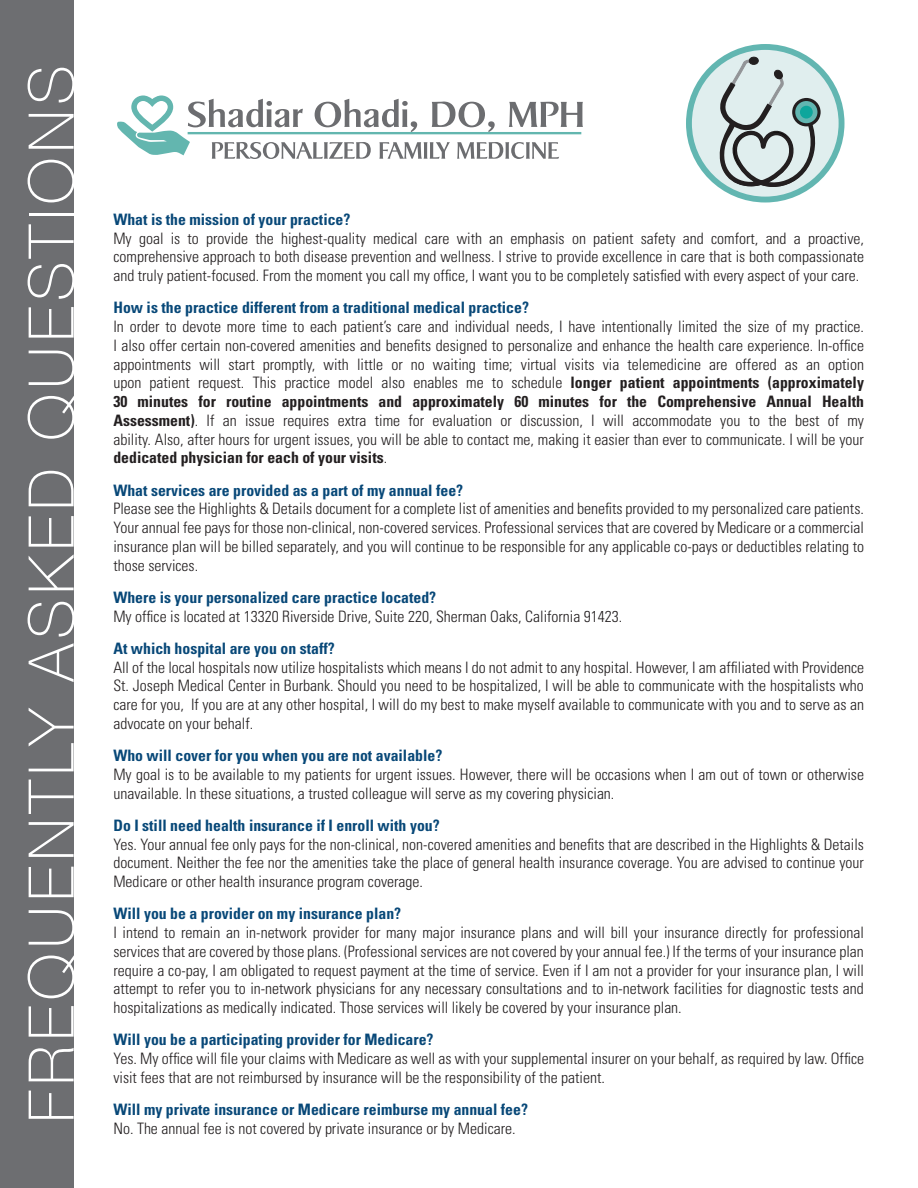
<style>
.page{position:relative;width:918px;height:1188px;background:#fff}
.page>*{position:absolute;margin:0;border:0;box-sizing:border-box;transform-origin:0 0}
.t1{font:100 63px "Helvetica Neue LTW1 G";letter-spacing:.08em;color:#fff}
.t2{font:300 condensed 15.75px/18.8px "Univers LT Std";color:#231f20;text-align:justify}
.t3{font:700 condensed 15.75px "Univers LT Std";color:#084878}
.s1{font-weight:700}
</style>
<div class="page">
<div style="left:0;top:0;width:74px;height:1188px;background:#6d6e71"></div>
<svg style="left:689px;top:47px;width:153px;height:153px;background:#c9e4e3"></svg>
<svg style="left:715px;top:56px;width:109px;height:137px;background:#b9c7c7"></svg>
<div style="left:795px;top:101px;width:22px;height:22px;background:#62b6b1;border-radius:50%"></div>
<div style="left:800px;top:106px;width:13px;height:13px;background:#0ea69c;border-radius:50%"></div>
<div style="left:686px;top:44px;width:158px;height:159px;border:6px solid #62b6b1;border-radius:50%"></div>
<svg style="left:117px;top:95px;width:466px;height:64px"></svg>
<p class="t1" style="left:14px;top:1123px;width:1059px;rotate:-90deg">FREQUENTLY ASKED QUESTIONS</p>
<p class="t3" style="left:113px;top:210px;width:239px">What is the mission of your practice?</p>
<p class="t2" style="left:113px;top:229px;width:752px">My goal is to provide the highest-quality medical care with an emphasis on patient safety and comfort, and a proactive, comprehensive approach to both disease prevention and wellness. I strive to provide excellence in care that is both compassionate and truly patient-focused. From the moment you call my office, I want you to be completely satisfied with every aspect of your care.</p>
<p class="t3" style="left:113px;top:298px;width:417px">How is the practice different from a traditional medical practice?</p>
<p class="t2" style="left:113px;top:317px;width:752px">In order to devote more time to each patient’s care and individual needs, I have intentionally limited the size of my practice.<br>I also offer certain non-covered amenities and benefits designed to personalize and enhance the health care experience. In-office appointments will start promptly, with little or no waiting time; virtual visits via telemedicine are offered as an option upon patient request. This practice model also enables me to schedule <span class="s1">longer patient appointments (approximately 30 minutes for routine appointments and approximately 60 minutes for the Comprehensive Annual Health Assessment)</span>. If an issue requires extra time for evaluation or discussion, I will accommodate you to the best of my ability. Also, after hours for urgent issues, you will be able to contact me, making it easier than ever to communicate. I will be your <span class="s1">dedicated physician for each of your visits</span>.</p>
<p class="t3" style="left:113px;top:480px;width:351px">What services are provided as a part of my annual fee?</p>
<p class="t2" style="left:113px;top:499px;width:752px">Please see the Highlights &amp; Details document for a complete list of amenities and benefits provided to my personalized care patients.<br>Your annual fee pays for those non-clinical, non-covered services. Professional services that are covered by Medicare or a commercial insurance plan will be billed separately, and you will continue to be responsible for any applicable co-pays or deductibles relating to those services.</p>
<p class="t3" style="left:113px;top:588px;width:324px">Where is your personalized care practice located?</p>
<p class="t2" style="left:113px;top:607px;width:510px">My office is located at 13320 Riverside Drive, Suite 220, Sherman Oaks, California 91423.</p>
<p class="t3" style="left:113px;top:639px;width:223px">At which hospital are you on staff?</p>
<p class="t2" style="left:113px;top:658px;width:752px">All of the local hospitals now utilize hospitalists which means I do not admit to any hospital. However, I am affiliated with Providence St. Joseph Medical Center in Burbank. Should you need to be hospitalized, I will be able to communicate with the hospitalists who care for you, If you are at any other hospital, I will do my best to make myself available to communicate with you and to serve as an advocate on your behalf.</p>
<p class="t3" style="left:113px;top:746px;width:330px">Who will cover for you when you are not available?</p>
<p class="t2" style="left:113px;top:765px;width:752px">My goal is to be available to my patients for urgent issues. However, there will be occasions when I am out of town or otherwise unavailable. In these situations, a trusted colleague will serve as my covering physician.</p>
<p class="t3" style="left:113px;top:816px;width:328px">Do I still need health insurance if I enroll with you?</p>
<p class="t2" style="left:113px;top:835px;width:752px">Yes. Your annual fee only pays for the non-clinical, non-covered amenities and benefits that are described in the Highlights &amp; Details document. Neither the fee nor the amenities take the place of general health insurance coverage. You are advised to continue your Medicare or other health insurance program coverage.</p>
<p class="t3" style="left:113px;top:904px;width:289px">Will you be a provider on my insurance plan?</p>
<p class="t2" style="left:113px;top:923px;width:752px">I intend to remain an in-network provider for many major insurance plans and will bill your insurance directly for professional services that are covered by those plans. (Professional services are not covered by your annual fee.) If the terms of your insurance plan require a co-pay, I am obligated to request payment at the time of service. Even if I am not a provider for your insurance plan, I will attempt to refer you to in-network physicians for any necessary consultations and to in-network facilities for diagnostic tests and hospitalizations as medically indicated. Those services will likely be covered by your insurance plan.</p>
<p class="t3" style="left:113px;top:1030px;width:322px">Will you be a participating provider for Medicare?</p>
<p class="t2" style="left:113px;top:1049px;width:752px">Yes. My office will file your claims with Medicare as well as with your supplemental insurer on your behalf, as required by law. Office visit fees that are not reimbursed by insurance will be the responsibility of the patient.</p>
<p class="t3" style="left:113px;top:1100px;width:416px">Will my private insurance or Medicare reimburse my annual fee?</p>
<p class="t2" style="left:113px;top:1119px;width:404px">No. The annual fee is not covered by private insurance or by Medicare.</p>
</div>
